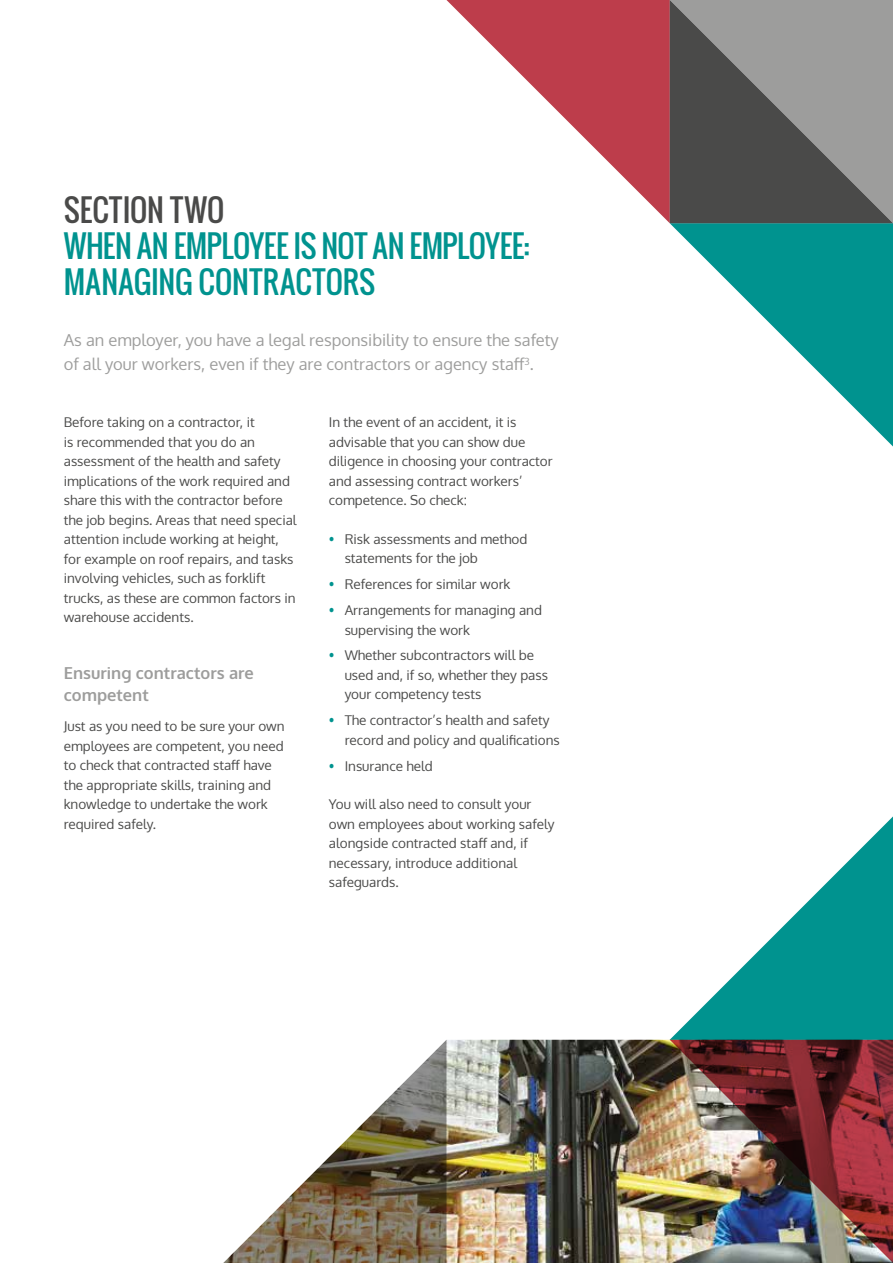
<style>
.page{position:relative;width:893px;height:1263px;background:#fff}
.page>*{position:absolute;margin:0;border:0;box-sizing:border-box;transform-origin:0 0}
.t1{font:30px/36px "Oswald";letter-spacing:-.01em;color:#00938f}
.t2{font:30px "Oswald";color:#4a4a49}
.t3{font:16.5px/24px "Oxygen";color:#9d9d9c}
.t4{font:700 16.5px/22.5px "Oxygen";color:#9d9d9c}
.t5{font:13.5px/19.5px "Oxygen";color:#4a4a49}
.s1{color:#00938f}
</style>
<div class="page">
<svg style="left:670px;top:223px;width:223px;height:223px"></svg>
<svg style="left:446px;top:0;width:224px;height:223px"></svg>
<svg style="left:670px;top:816px;width:223px;height:224px"></svg>
<img style="left:446px;top:1040px;width:224px;height:223px">
<img style="left:670px;top:1040px;width:223px;height:223px">
<svg style="left:223px;top:1040px;width:223px;height:223px"></svg>
<svg style="left:670px;top:0;width:223px;height:223px;background:#747473"></svg>
<h1 class="t2" style="left:64px;top:187px;width:162px">SECTION TWO</h1>
<h1 class="t1" style="left:64px;top:228px;width:467px">WHEN AN EMPLOYEE IS NOT AN EMPLOYEE:<br>MANAGING CONTRACTORS</h1>
<p class="t3" style="left:64px;top:328px;width:497px">As an employer, you have a legal responsibility to ensure the safety of all your workers, even if they are contractors or agency staff<sup>3</sup>.</p>
<p class="t5" style="left:64px;top:413px;width:234px">Before taking on a contractor, it<br>is recommended that you do an assessment of the health and safety implications of the work required and share this with the contractor before the job begins. Areas that need special attention include working at height, for example on roof repairs, and tasks involving vehicles, such as forklift trucks, as these are common factors in warehouse accidents.</p>
<p class="t4" style="left:64px;top:662px;width:192px">Ensuring contractors are competent</p>
<p class="t5" style="left:64px;top:717px;width:222px">Just as you need to be sure your own employees are competent, you need to check that contracted staff have the appropriate skills, training and knowledge to undertake the work required safely.</p>
<p class="t5" style="left:329px;top:413px;width:225px">In the event of an accident, it is advisable that you can show due diligence in choosing your contractor and assessing contract workers’ competence. So check:</p>
<p class="t5" style="left:345px;top:529px;width:184px;text-indent:-16px"><span class="s1">•</span> Risk assessments and method statements for the job</p>
<p class="t5" style="left:329px;top:575px;width:183px"><span class="s1">•</span> References for similar work</p>
<p class="t5" style="left:345px;top:600px;width:199px;text-indent:-16px"><span class="s1">•</span> Arrangements for managing and supervising the work</p>
<p class="t5" style="left:345px;top:646px;width:205px;text-indent:-16px"><span class="s1">•</span> Whether subcontractors will be used and, if so, whether they pass your competency tests</p>
<p class="t5" style="left:345px;top:711px;width:217px;text-indent:-16px"><span class="s1">•</span> The contractor’s health and safety record and policy and qualifications</p>
<p class="t5" style="left:329px;top:756px;width:105px"><span class="s1">•</span> Insurance held</p>
<p class="t5" style="left:329px;top:795px;width:227px">You will also need to consult your own employees about working safely alongside contracted staff and, if necessary, introduce additional safeguards.</p>
</div>
